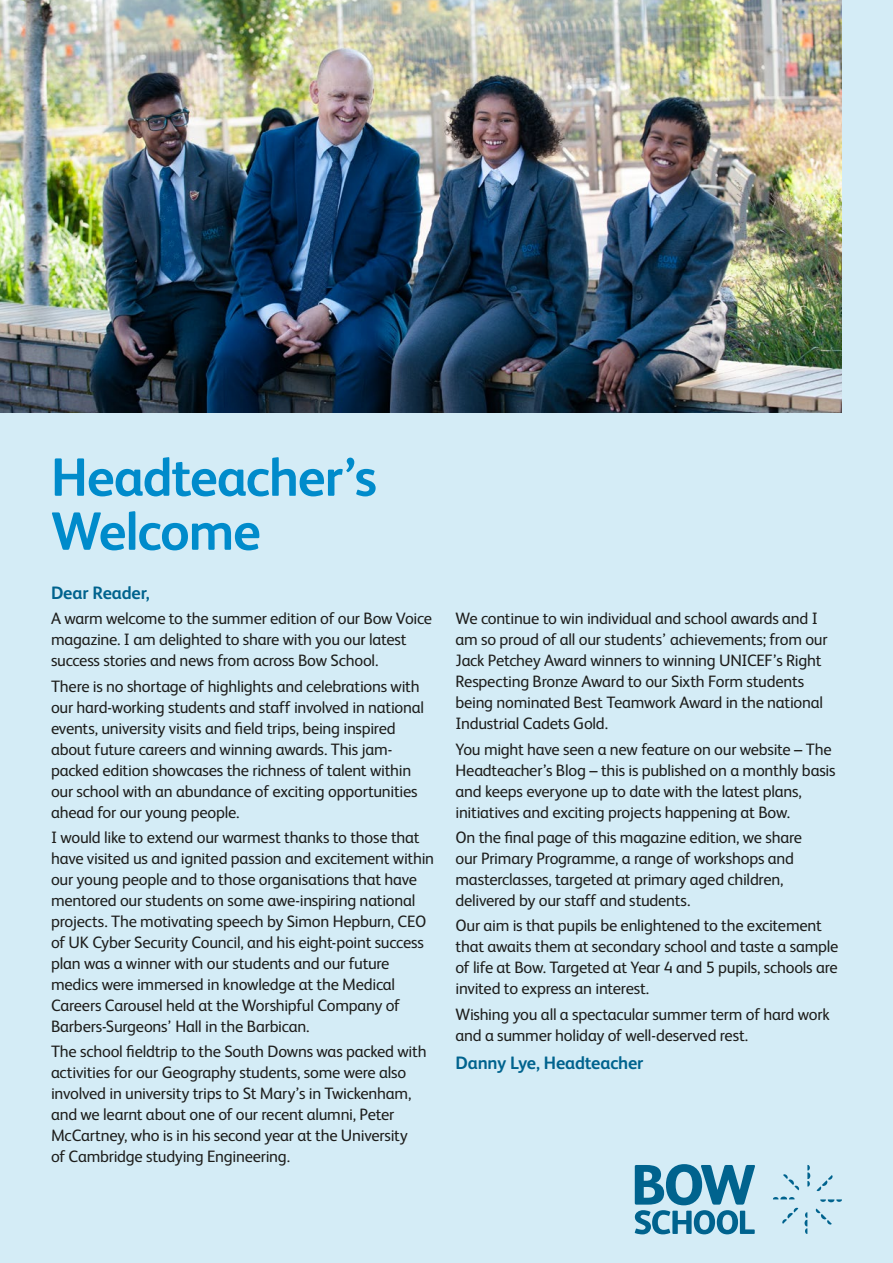
<style>
.page{position:relative;width:893px;height:1263px;background:#d4ecf6}
.page>*{position:absolute;margin:0;border:0;box-sizing:border-box;transform-origin:0 0}
.t1{font:700 54px/54px "FS Albert";letter-spacing:-.025em;color:#008bcb}
.t2{font:700 18px "FS Albert";letter-spacing:-.01em;color:#00638e}
.t3{font:16.5px/21px "FS Albert";letter-spacing:-.015em;color:#1d1d1b}
</style>
<div class="page">
<img style="left:0;top:0;width:842px;height:412px">
<svg style="left:773px;top:1196px;width:22px;height:3px"></svg>
<svg style="left:807px;top:1165px;width:3px;height:21px"></svg>
<svg style="left:820px;top:1199px;width:22px;height:3px"></svg>
<svg style="left:804px;top:1212px;width:3px;height:22px"></svg>
<svg style="left:783px;top:1174px;width:16px;height:16px"></svg>
<svg style="left:816px;top:1175px;width:17px;height:16px"></svg>
<svg style="left:816px;top:1208px;width:16px;height:17px"></svg>
<svg style="left:782px;top:1207px;width:16px;height:17px"></svg>
<svg style="left:635px;top:1164px;width:120px;height:70px"></svg>
<h1 class="t1" style="left:51px;top:450px;width:327px">Headteacher’s<br>Welcome</h1>
<p class="t2" style="left:51px;top:582px;width:100px">Dear Reader,</p>
<p class="t3" style="left:51px;top:608px;width:383px">A warm welcome to the summer edition of our Bow Voice magazine. I am delighted to share with you our latest success stories and news from across Bow School.</p>
<p class="t3" style="left:51px;top:675px;width:375px">There is no shortage of highlights and celebrations with our hard-working students and staff involved in national events, university visits and field trips, being inspired about future careers and winning awards. This jam&shy;packed edition showcases the richness of talent within our school with an abundance of exciting opportunities ahead for our young people.</p>
<p class="t3" style="left:51px;top:827px;width:385px">I would like to extend our warmest thanks to those that have visited us and ignited passion and excitement within our young people and to those organisations that have mentored our students on some awe-inspiring national projects. The motivating speech by Simon Hepburn, CEO of UK Cyber Security Council, and his eight-point success plan was a winner with our students and our future medics were immersed in knowledge at the Medical Careers Carousel held at the Worshipful Company of Barbers-Surgeons’ Hall in the Barbican.</p>
<p class="t3" style="left:51px;top:1041px;width:377px">The school fieldtrip to the South Downs was packed with activities for our Geography students, some were also involved in university trips to St Mary’s in Twickenham, and we learnt about one of our recent alumni, Peter McCartney, who is in his second year at the University<br>of Cambridge studying Engineering.</p>
<p class="t3" style="left:455px;top:608px;width:374px">We continue to win individual and school awards and I am so proud of all our students’ achievements; from our Jack Petchey Award winners to winning UNICEF’s Right Respecting Bronze Award to our Sixth Form students being nominated Best Teamwork Award in the national Industrial Cadets Gold.</p>
<p class="t3" style="left:455px;top:738px;width:382px">You might have seen a new feature on our website – The Headteacher’s Blog – this is published on a monthly basis and keeps everyone up to date with the latest plans, initiatives and exciting projects happening at Bow.</p>
<p class="t3" style="left:455px;top:827px;width:348px">On the final page of this magazine edition, we share our Primary Programme, a range of workshops and masterclasses, targeted at primary aged children, delivered by our staff and students.</p>
<p class="t3" style="left:455px;top:915px;width:384px">Our aim is that pupils be enlightened to the excitement that awaits them at secondary school and taste a sample of life at Bow. Targeted at Year 4 and 5 pupils, schools are invited to express an interest.</p>
<p class="t3" style="left:455px;top:1003px;width:376px">Wishing you all a spectacular summer term of hard work and a summer holiday of well-deserved rest.</p>
<p class="t2" style="left:455px;top:1052px;width:189px">Danny Lye, Headteacher</p>
</div>
